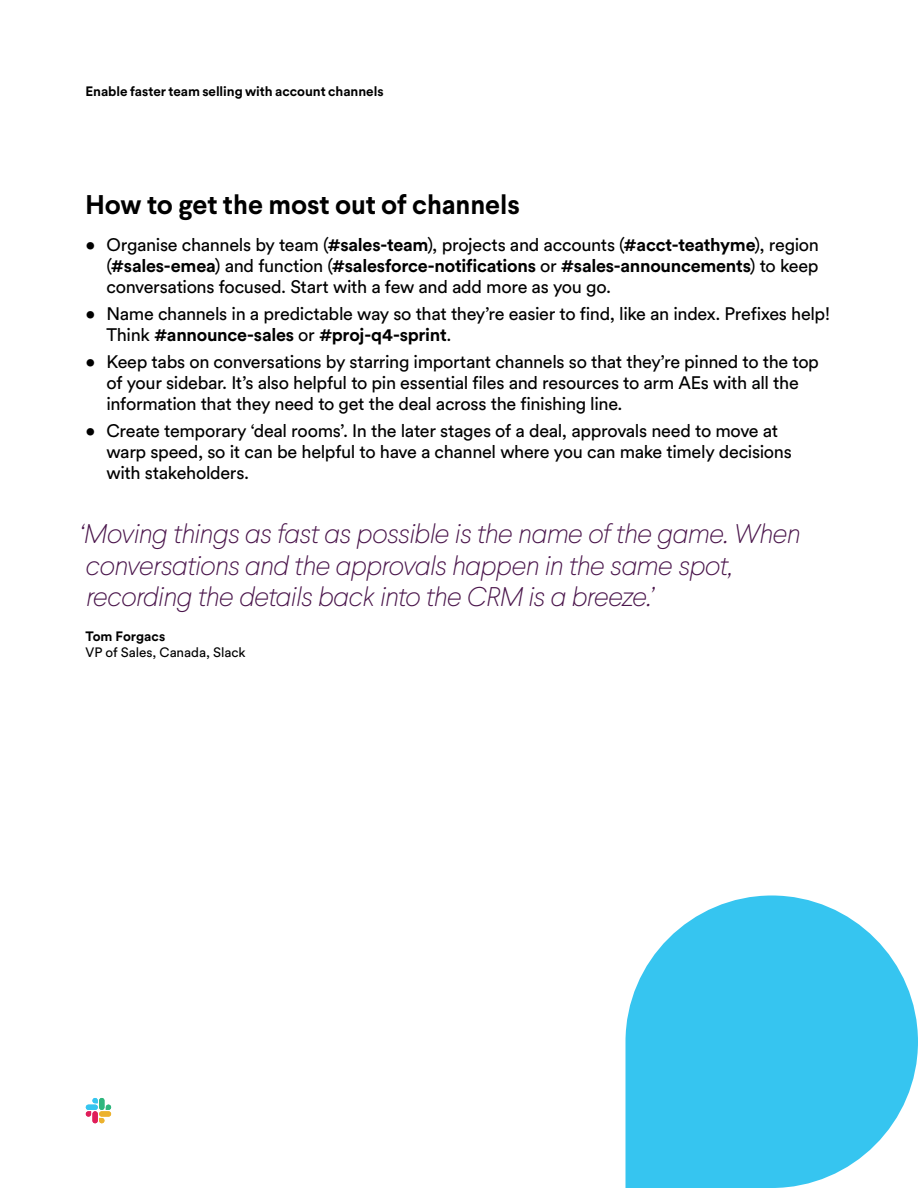
<style>
.page{position:relative;width:918px;height:1188px;background:#fff}
.page>*{position:absolute;margin:0;border:0;box-sizing:border-box;transform-origin:0 0}
.t1{font:italic 100 27px/31.5px "Larsseit";letter-spacing:-.025em;color:#4a154b}
.t2{font:700 27px "Larsseit";letter-spacing:-.005em;color:#000}
.t3{font:18px/21px "Slack Circular";letter-spacing:-.02em;color:#000}
.t4{font:700 13.5px "Slack Circular";letter-spacing:-.005em;color:#000}
.t5{font:13.5px "Slack Circular";letter-spacing:-.005em;color:#000}
.s1{font-weight:700}
</style>
<div class="page">
<svg style="left:86px;top:1111px;width:5px;height:6px"></svg>
<div style="left:92px;top:1111px;width:6px;height:12px;background:#e01e5a;border-radius:3px"></div>
<svg style="left:92px;top:1098px;width:6px;height:5px"></svg>
<div style="left:86px;top:1105px;width:12px;height:5px;background:#36c5f0;border-radius:3px"></div>
<svg style="left:106px;top:1105px;width:5px;height:5px"></svg>
<div style="left:99px;top:1098px;width:5px;height:12px;background:#2eb67d;border-radius:3px"></div>
<svg style="left:99px;top:1118px;width:5px;height:5px"></svg>
<div style="left:99px;top:1111px;width:12px;height:6px;background:#ecb22e;border-radius:3px"></div>
<svg style="left:626px;top:896px;width:292px;height:292px;fill:#36c5f0"></svg>
<p class="t4" style="left:85px;top:82px;width:300px">Enable faster team selling with account channels</p>
<h1 class="t2" style="left:86px;top:187px;width:436px">How to get the most out of channels</h1>
<p class="t3" style="left:106px;top:234px;width:714px;text-align:justify;text-indent:-21px">• Organise channels by team (<span class="s1">#sales-team</span>), projects and accounts (<span class="s1">#acct-teathyme</span>), region (<span class="s1">#sales-emea</span>) and function (<span class="s1">#salesforce-notifications</span> or <span class="s1">#sales-announcements</span>) to keep conversations focused. Start with a few and add more as you go.</p>
<p class="t3" style="left:106px;top:303px;width:725px;text-indent:-21px">• Name channels in a predictable way so that they’re easier to find, like an index. Prefixes help!<br>Think <span class="s1">#announce-sales</span> or <span class="s1">#proj-q4-sprint</span>.</p>
<p class="t3" style="left:106px;top:351px;width:714px;text-indent:-21px">• Keep tabs on conversations by starring important channels so that they’re pinned to the top of your sidebar. It’s also helpful to pin essential files and resources to arm AEs with all the information that they need to get the deal across the finishing line.</p>
<p class="t3" style="left:106px;top:420px;width:687px;text-indent:-21px">• Create temporary ‘deal rooms’. In the later stages of a deal, approvals need to move at warp speed, so it can be helpful to have a channel where you can make timely decisions with stakeholders.</p>
<h1 class="t1" style="left:80px;top:518px;width:722px">‘Moving things as fast as possible is the name of the game. When conversations and the approvals happen in the same spot, recording the details back into the CRM is a breeze.’</h1>
<p class="t4" style="left:86px;top:626px;width:81px">Tom Forgacs</p>
<p class="t5" style="left:86px;top:643px;width:162px">VP of Sales, Canada, Slack</p>
</div>
